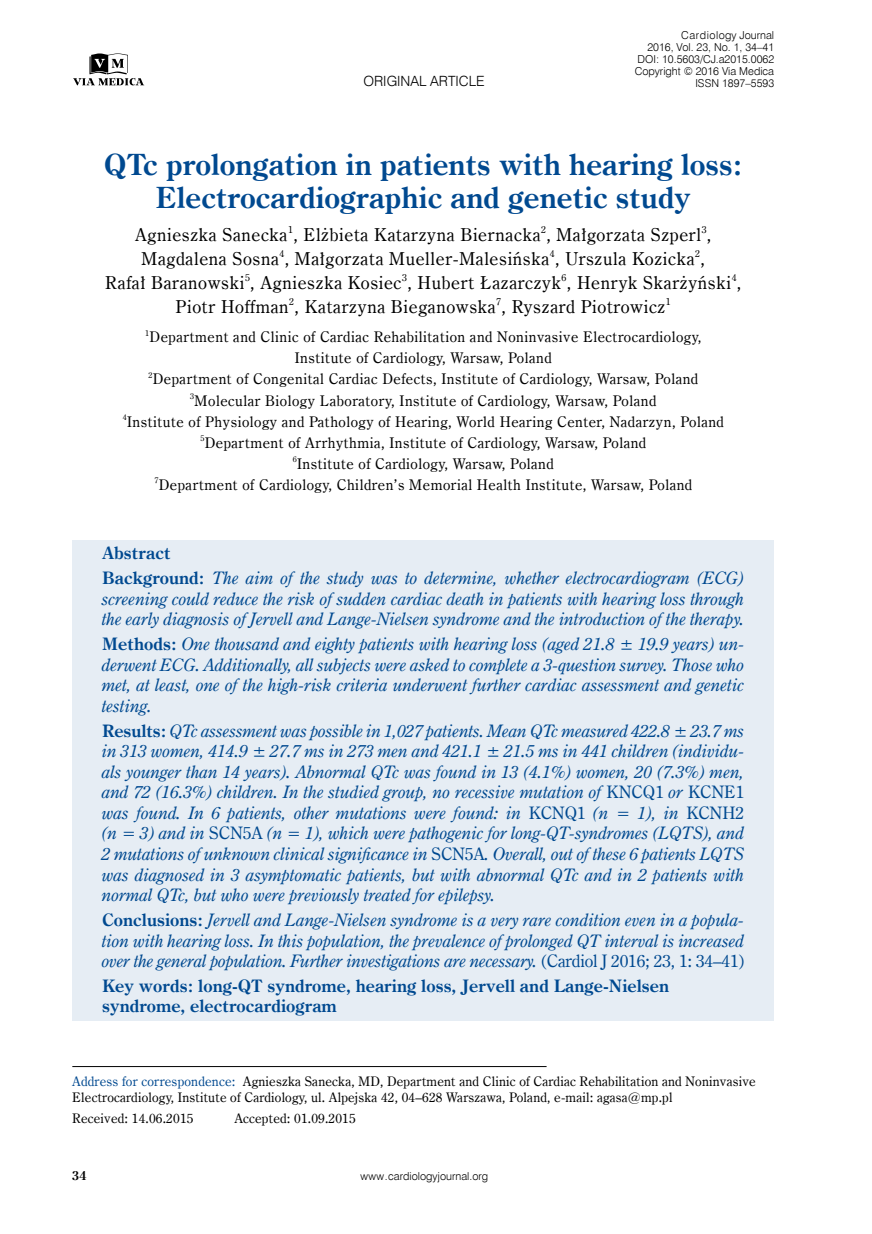
<style>
.page{position:relative;width:872px;height:1234px;background:#fff}
.page>*{position:absolute;margin:0;border:0;box-sizing:border-box;transform-origin:0 0}
.t1{font:700 29.4px/33px "Century Oldst EU";color:#004990;text-align:center}
.t2{font:17.85px/24px "Century Oldst EU";letter-spacing:.035em;color:#000;text-align:center}
.t3{font:italic 17.25px/20.5px "Century Oldst EU";color:#004990;text-align:justify}
.t4{font:700 17.25px/20.5px "Century Oldst EU";color:#004990}
.t5{font:14.7px/21px "Century Oldst EU";letter-spacing:.035em;color:#000;text-align:center}
.t6{font:14.1px "Swis 721 Lt EU";color:#000}
.t7{font:13.2px/16.5px "Century Oldst EU";letter-spacing:.015em;color:#000}
.t8{font:700 12.75px "Century Oldst EU";color:#000}
.t9{font:10.95px/12px "Swis 721 Lt EU";color:#000;text-align:right}
.s1{font-weight:700;font-style:normal}
.s2{font-style:normal}
.s3{color:#004990}
</style>
<div class="page">
<hr style="left:72px;top:1066px;width:474px;height:1px;background:#000">
<div style="left:72px;top:540px;width:702px;height:480px;background:#e6edf4"></div>
<svg style="left:73px;top:53px;width:71px;height:33px"></svg>
<p class="t6" style="left:363px;top:72px;width:123px">original article</p>
<p class="t9" style="left:635px;top:29px;width:141px">Cardiology Journal<br>2016, Vol. 23, No. 1, 34–41<br>DOI: 10.5603/CJ.a2015.0062<br>Copyright © 2016 Via Medica<br>ISSN 1897–5593</p>
<h1 class="t1" style="left:104px;top:149px;width:640px">QTc prolongation in patients with hearing loss:<br>Electrocardiographic and genetic study</h1>
<p class="t2" style="left:105px;top:223px;width:638px">Agnieszka Sanecka<sup>1</sup>, Elżbieta Katarzyna Biernacka<sup>2</sup>, Małgorzata Szperl<sup>3</sup>, Magdalena Sosna<sup>4</sup>, Małgorzata Mueller-Malesińska<sup>4</sup>, Urszula Kozicka<sup>2</sup>,<br>Rafał Baranowski<sup>5</sup>, Agnieszka Kosiec<sup>3</sup>, Hubert Łazarczyk<sup>6</sup>, Henryk Skarżyński<sup>4</sup>, Piotr Hoffman<sup>2</sup>, Katarzyna Bieganowska<sup>7</sup>, Ryszard Piotrowicz<sup>1</sup></p>
<p class="t5" style="left:123px;top:327px;width:602px"><sup>1</sup>Department and Clinic of Cardiac Rehabilitation and Noninvasive Electrocardiology, Institute of Cardiology, Warsaw, Poland<br><sup>2</sup>Department of Congenital Cardiac Defects, Institute of Cardiology, Warsaw, Poland <sup>3</sup>Molecular Biology Laboratory, Institute of Cardiology, Warsaw, Poland<br><sup>4</sup>Institute of Physiology and Pathology of Hearing, World Hearing Center, Nadarzyn, Poland <sup>5</sup>Department of Arrhythmia, Institute of Cardiology, Warsaw, Poland<br><sup>6</sup>Institute of Cardiology, Warsaw, Poland<br><sup>7</sup>Department of Cardiology, Children’s Memorial Health Institute, Warsaw, Poland</p>
<p class="t3" style="left:102px;top:541px;width:644px;line-height:24.8px"><span class="s1">Abstract<br>Background:</span> The aim of the study was to determine, whether electrocardiogram (ECG)</p>
<p class="t3" style="left:102px;top:588px;width:644px">screening could reduce the risk of sudden cardiac death in patients with hearing loss through the early diagnosis of Jervell and Lange-Nielsen syndrome and the introduction of the therapy.</p>
<p class="t3" style="left:102px;top:633px;width:644px"><span class="s1">Methods:</span> One thousand and eighty patients with hearing loss (aged 21.8 ± 19.9 years) un&shy;derwent ECG. Additionally, all subjects were asked to complete a 3-question survey. Those who met, at least, one of the high-risk criteria underwent further cardiac assessment and genetic testing.</p>
<p class="t3" style="left:102px;top:720px;width:644px"><span class="s1">Results:</span> QTc assessment was possible in 1,027 patients. Mean QTc measured 422.8 ± 23.7 ms in 313 women, 414.9 ± 27.7 ms in 273 men and 421.1 ± 21.5 ms in 441 children (individu&shy;als younger than 14 years). Abnormal QTc was found in 13 (4.1%) women, 20 (7.3%) men, and 72 (16.3%) children. In the studied group, no recessive mutation of <span class="s2">KNCQ1</span> or <span class="s2">KCNE1 </span>was found. In 6 patients, other mutations were found: in <span class="s2">KCNQ1</span> (n = 1), in <span class="s2">KCNH2 </span>(n = 3) and in <span class="s2">SCN5A</span> (n = 1), which were pathogenic for long-QT-syndromes (LQTS), and 2 mutations of unknown clinical significance in <span class="s2">SCN5A</span>. Overall, out of these 6 patients LQTS was diagnosed in 3 asymptomatic patients, but with abnormal QTc and in 2 patients with normal QTc, but who were previously treated for epilepsy.</p>
<p class="t3" style="left:102px;top:909px;width:644px"><span class="s1">Conclusions:</span> Jervell and Lange-Nielsen syndrome is a very rare condition even in a popula&shy;tion with hearing loss. In this population, the prevalence of prolonged QT interval is increased over the general population. Further investigations are necessary. <span class="s2">(Cardiol J 2016; 23, 1: 34–41)</span></p>
<p class="t4" style="left:102px;top:975px;width:568px">Key words: long-QT syndrome, hearing loss, Jervell and Lange-Nielsen syndrome, electrocardiogram</p>
<p class="t7" style="left:72px;top:1072px;width:685px"><span class="s3">Address for correspondence:</span> Agnieszka Sanecka, MD, Department and Clinic of Cardiac Rehabilitation and Noninvasive<br>Electrocardiology, Institute of Cardiology, ul. Alpejska 42, 04–628 Warszawa, Poland, e-mail: agasa@mp.pl</p>
<p class="t7" style="left:72px;top:1109px;width:123px">Received: 14.06.2015</p>
<p class="t7" style="left:234px;top:1109px;width:123px">Accepted: 01.09.2015</p>
<p class="t8" style="left:72px;top:1167px;width:16px">34</p>
<p class="t9" style="left:360px;top:1170px;width:129px">www.cardiologyjournal.org</p>
</div>
